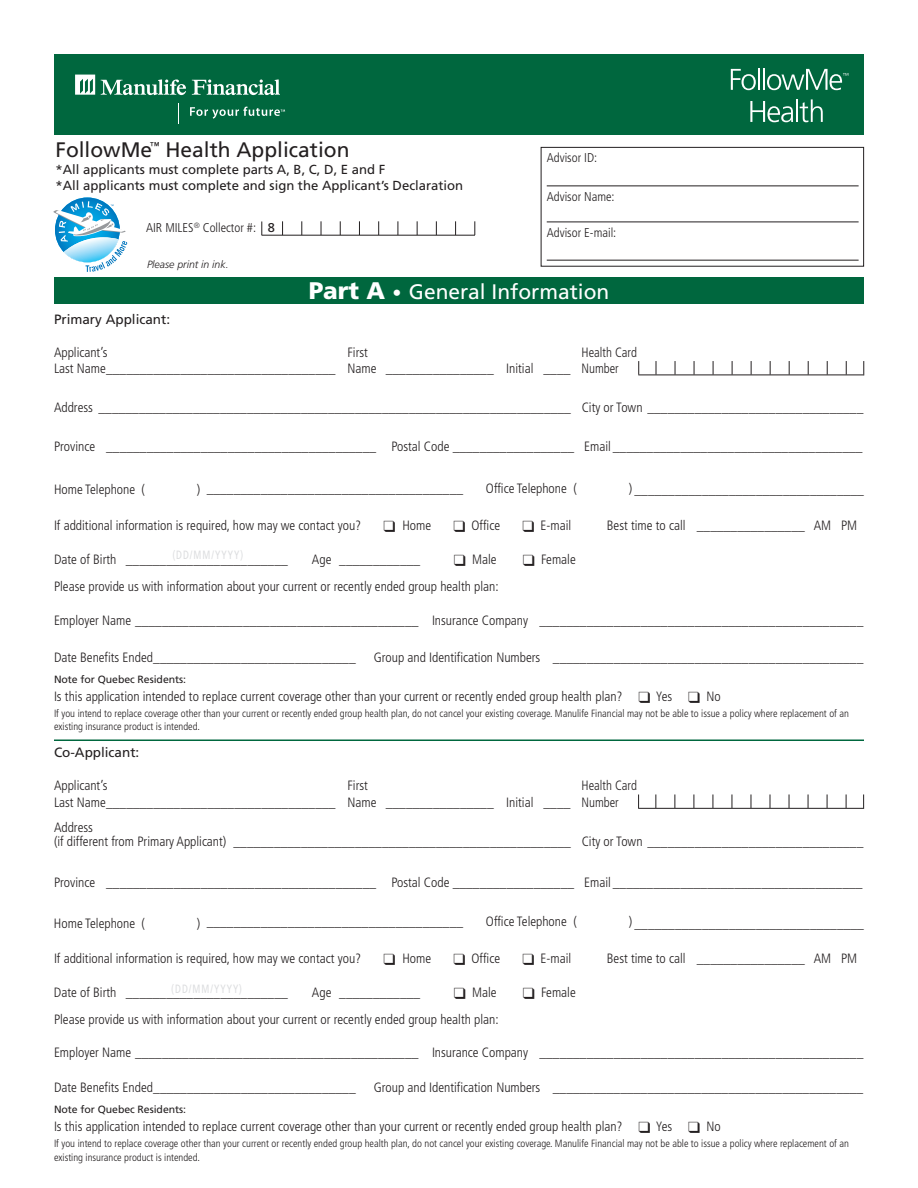
<style>
.page{position:relative;width:918px;height:1188px;background:#fff}
.page>*{position:absolute;margin:0;border:0;box-sizing:border-box;transform-origin:0 0}
.t1{font:21px "Frutiger";color:#231f20}
.t2{font:21px "Frutiger";color:#fff}
.t3{font:300 condensed 13.5px/14.1px "Frutiger";color:#231f20}
.t4{font:300 condensed 13.5px/16.5px "Frutiger";color:#231f20;scale:.95 1}
.t5{font:13.5px "Frutiger";color:#231f20}
.t6{font:13.2px/16.5px "Frutiger";color:#231f20}
.t7{font:300 condensed 12.75px "Frutiger";color:#231f20}
.t8{font:condensed 12px "Frutiger";letter-spacing:.1em;color:#dcdddf;scale:.85 1}
.t9{font:300 condensed 10.5px/13.5px "Frutiger";color:#231f20}
.t10{font:10.5px "Frutiger";letter-spacing:-.005em;color:#231f20}
.t11{font:italic 300 10.5px "Frutiger";color:#231f20}
.s1{font-weight:400;font-stretch:normal}
.s2{font-weight:900;font-size:24px}
.s3{font-weight:900;font-size:18px}
</style>
<div class="page">
<hr style="left:638px;top:375px;width:225px;height:1px;background:#231f20">
<svg style="left:638px;top:361px;width:1px;height:14px"></svg>
<svg style="left:656px;top:361px;width:1px;height:14px"></svg>
<svg style="left:675px;top:361px;width:1px;height:14px"></svg>
<svg style="left:694px;top:361px;width:1px;height:14px"></svg>
<svg style="left:713px;top:361px;width:1px;height:14px"></svg>
<svg style="left:732px;top:361px;width:1px;height:14px"></svg>
<svg style="left:751px;top:361px;width:1px;height:14px"></svg>
<svg style="left:770px;top:361px;width:1px;height:14px"></svg>
<svg style="left:789px;top:361px;width:1px;height:14px"></svg>
<svg style="left:808px;top:361px;width:1px;height:14px"></svg>
<svg style="left:827px;top:361px;width:1px;height:14px"></svg>
<svg style="left:846px;top:361px;width:1px;height:14px"></svg>
<svg style="left:863px;top:361px;width:1px;height:15px"></svg>
<div style="left:541px;top:147px;width:323px;height:120px;border:1px solid #231f20"></div>
<hr style="left:547px;top:186px;width:312px;height:1px;background:#231f20">
<hr style="left:547px;top:222px;width:312px;height:1px;background:#231f20">
<hr style="left:547px;top:260px;width:312px;height:1px;background:#231f20">
<hr style="left:262px;top:235px;width:213px;height:1px;background:#231f20">
<svg style="left:282px;top:221px;width:1px;height:14px"></svg>
<svg style="left:302px;top:221px;width:1px;height:14px"></svg>
<svg style="left:321px;top:221px;width:1px;height:14px"></svg>
<svg style="left:340px;top:221px;width:1px;height:14px"></svg>
<svg style="left:359px;top:221px;width:1px;height:14px"></svg>
<svg style="left:378px;top:221px;width:1px;height:14px"></svg>
<svg style="left:398px;top:221px;width:1px;height:14px"></svg>
<svg style="left:417px;top:221px;width:1px;height:14px"></svg>
<svg style="left:436px;top:221px;width:1px;height:14px"></svg>
<svg style="left:455px;top:221px;width:1px;height:14px"></svg>
<svg style="left:475px;top:221px;width:1px;height:14px"></svg>
<svg style="left:262px;top:221px;width:1px;height:14px"></svg>
<svg style="left:53px;top:201px;width:74px;height:71px"></svg>
<hr style="left:54px;top:740px;width:810px;height:1px;background:#00673e">
<div style="left:54px;top:278px;width:810px;height:26px;background:#00673e"></div>
<div style="left:54px;top:54px;width:809px;height:81px;background:#00673e"></div>
<svg style="left:101px;top:80px;width:85px;height:15px"></svg>
<svg style="left:192px;top:80px;width:88px;height:15px"></svg>
<svg style="left:75px;top:75px;width:20px;height:20px"></svg>
<svg style="left:190px;top:107px;width:95px;height:12px"></svg>
<svg style="left:731px;top:69px;width:25px;height:21px"></svg>
<hr style="left:758px;top:69px;width:2px;height:21px;background:#fff">
<hr style="left:763px;top:69px;width:2px;height:21px;background:#fff">
<svg style="left:767px;top:69px;width:81px;height:21px"></svg>
<svg style="left:750px;top:101px;width:43px;height:21px"></svg>
<hr style="left:796px;top:99px;width:2px;height:23px;background:#fff">
<svg style="left:800px;top:99px;width:23px;height:23px"></svg>
<hr style="left:638px;top:808px;width:225px;height:1px;background:#231f20">
<svg style="left:638px;top:795px;width:1px;height:13px"></svg>
<svg style="left:655px;top:794px;width:1px;height:14px"></svg>
<svg style="left:675px;top:794px;width:1px;height:14px"></svg>
<svg style="left:694px;top:794px;width:1px;height:14px"></svg>
<svg style="left:713px;top:794px;width:1px;height:14px"></svg>
<svg style="left:732px;top:794px;width:1px;height:14px"></svg>
<svg style="left:751px;top:794px;width:1px;height:14px"></svg>
<svg style="left:770px;top:794px;width:1px;height:14px"></svg>
<svg style="left:789px;top:794px;width:1px;height:14px"></svg>
<svg style="left:808px;top:794px;width:1px;height:14px"></svg>
<svg style="left:827px;top:794px;width:1px;height:14px"></svg>
<svg style="left:846px;top:794px;width:1px;height:14px"></svg>
<svg style="left:863px;top:794px;width:1px;height:15px"></svg>
<h1 class="t1" style="left:56px;top:142px;width:296px">FollowMe<sup>™</sup> Health Application</h1>
<p class="t6" style="left:55px;top:162px;width:409px">*All applicants must complete parts A, B, C, D, E and F<br>*All applicants must complete and sign the Applicant’s Declaration</p>
<p class="t7" style="left:146px;top:223px;width:130px">AIR MILES<sup>®</sup> Collector #: <span class="s1">8</span></p>
<p class="t11" style="left:147px;top:260px;width:83px">Please print in ink.</p>
<p class="t7" style="left:547px;top:152px;width:52px">Advisor ID:</p>
<p class="t7" style="left:547px;top:191px;width:69px">Advisor Name:</p>
<p class="t7" style="left:547px;top:227px;width:71px">Advisor E-mail:</p>
<h1 class="t2" style="left:309px;top:284px;width:302px"><span class="s2">Part A</span> <span class="s3">•</span> General Information</h1>
<p class="t5" style="left:54px;top:314px;width:118px">Primary Applicant:</p>
<p class="t3" style="left:54px;top:346px;width:55px">Applicant’s</p>
<p class="t3" style="left:347px;top:346px;width:22px">First</p>
<p class="t4" style="left:54px;top:345px;width:615px;text-indent:528px">Health Card<br>Last Name__________________________________ Name ________________ Initial ____ Number</p>
<p class="t3" style="left:54px;top:401px;width:811px">Address ______________________________________________________________________ City or Town ________________________________</p>
<p class="t3" style="left:54px;top:440px;width:810px">Province ________________________________________ Postal Code __________________ Email _____________________________________</p>
<p class="t3" style="left:54px;top:484px;width:93px">Home Telephone (</p>
<p class="t3" style="left:197px;top:482px;width:268px">) ______________________________________</p>
<p class="t3" style="left:486px;top:482px;width:92px">Office Telephone (</p>
<p class="t3" style="left:629px;top:484px;width:237px">) __________________________________</p>
<p class="t3" style="left:54px;top:519px;width:309px">If additional information is required, how may we contact you?</p>
<p class="t3" style="left:384px;top:519px;width:49px">❑ Home</p>
<p class="t3" style="left:454px;top:519px;width:48px">❑ Office</p>
<p class="t3" style="left:523px;top:519px;width:50px">❑ E-mail</p>
<p class="t3" style="left:607px;top:519px;width:252px">Best time to call ________________ AM PM</p>
<p class="t3" style="left:54px;top:553px;width:235px">Date of Birth ________________________</p>
<p class="t3" style="left:312px;top:553px;width:110px">Age ____________</p>
<p class="t3" style="left:454px;top:553px;width:44px">❑ Male</p>
<p class="t3" style="left:523px;top:553px;width:54px">❑ Female</p>
<p class="t3" style="left:54px;top:580px;width:446px">Please provide us with information about your current or recently ended group health plan:</p>
<p class="t3" style="left:54px;top:614px;width:811px">Employer Name __________________________________________ Insurance Company ________________________________________________</p>
<p class="t3" style="left:54px;top:651px;width:303px">Date Benefits Ended______________________________</p>
<p class="t3" style="left:374px;top:651px;width:491px">Group and Identification Numbers ______________________________________________</p>
<p class="t10" style="left:54px;top:675px;width:134px">Note for Quebec Residents:</p>
<p class="t3" style="left:54px;top:690px;width:668px">Is this application intended to replace current coverage other than your current or recently ended group health plan? ❑ Yes ❑ No</p>
<p class="t9" style="left:54px;top:707px;width:797px">If you intend to replace coverage other than your current or recently ended group health plan, do not cancel your existing coverage. Manulife Financial may not be able to issue a policy where replacement of an existing insurance product is intended.</p>
<p class="t5" style="left:54px;top:747px;width:87px">Co-Applicant:</p>
<p class="t3" style="left:54px;top:780px;width:55px">Applicant’s</p>
<p class="t3" style="left:347px;top:780px;width:22px">First</p>
<p class="t8" style="left:172px;top:550px;width:85px">(DD/MM/YYYY)</p>
<p class="t4" style="left:54px;top:779px;width:615px;text-indent:528px">Health Card<br>Last Name__________________________________ Name ________________ Initial ____ Number</p>
<p class="t3" style="left:54px;top:822px;width:811px">Address<br>(if different from Primary Applicant) __________________________________________________ City or Town ________________________________</p>
<p class="t3" style="left:54px;top:877px;width:810px">Province ________________________________________ Postal Code __________________ Email _____________________________________</p>
<p class="t3" style="left:54px;top:917px;width:93px">Home Telephone (</p>
<p class="t3" style="left:197px;top:916px;width:268px">) ______________________________________</p>
<p class="t3" style="left:486px;top:916px;width:92px">Office Telephone (</p>
<p class="t3" style="left:629px;top:917px;width:237px">) __________________________________</p>
<p class="t3" style="left:54px;top:952px;width:309px">If additional information is required, how may we contact you?</p>
<p class="t3" style="left:384px;top:952px;width:49px">❑ Home</p>
<p class="t3" style="left:454px;top:952px;width:48px">❑ Office</p>
<p class="t3" style="left:523px;top:952px;width:50px">❑ E-mail</p>
<p class="t3" style="left:607px;top:952px;width:252px">Best time to call ________________ AM PM</p>
<p class="t3" style="left:54px;top:986px;width:235px">Date of Birth ________________________</p>
<p class="t3" style="left:312px;top:986px;width:110px">Age ____________</p>
<p class="t3" style="left:454px;top:986px;width:44px">❑ Male</p>
<p class="t3" style="left:523px;top:986px;width:54px">❑ Female</p>
<p class="t3" style="left:54px;top:1013px;width:446px">Please provide us with information about your current or recently ended group health plan:</p>
<p class="t3" style="left:54px;top:1046px;width:811px">Employer Name __________________________________________ Insurance Company ________________________________________________</p>
<p class="t3" style="left:54px;top:1082px;width:303px">Date Benefits Ended______________________________</p>
<p class="t3" style="left:374px;top:1082px;width:491px">Group and Identification Numbers ______________________________________________</p>
<p class="t10" style="left:54px;top:1105px;width:134px">Note for Quebec Residents:</p>
<p class="t3" style="left:54px;top:1120px;width:668px">Is this application intended to replace current coverage other than your current or recently ended group health plan? ❑ Yes ❑ No</p>
<p class="t9" style="left:54px;top:1138px;width:797px">If you intend to replace coverage other than your current or recently ended group health plan, do not cancel your existing coverage. Manulife Financial may not be able to issue a policy where replacement of an existing insurance product is intended.</p>
<p class="t8" style="left:171px;top:984px;width:85px">(DD/MM/YYYY)</p>
</div>
